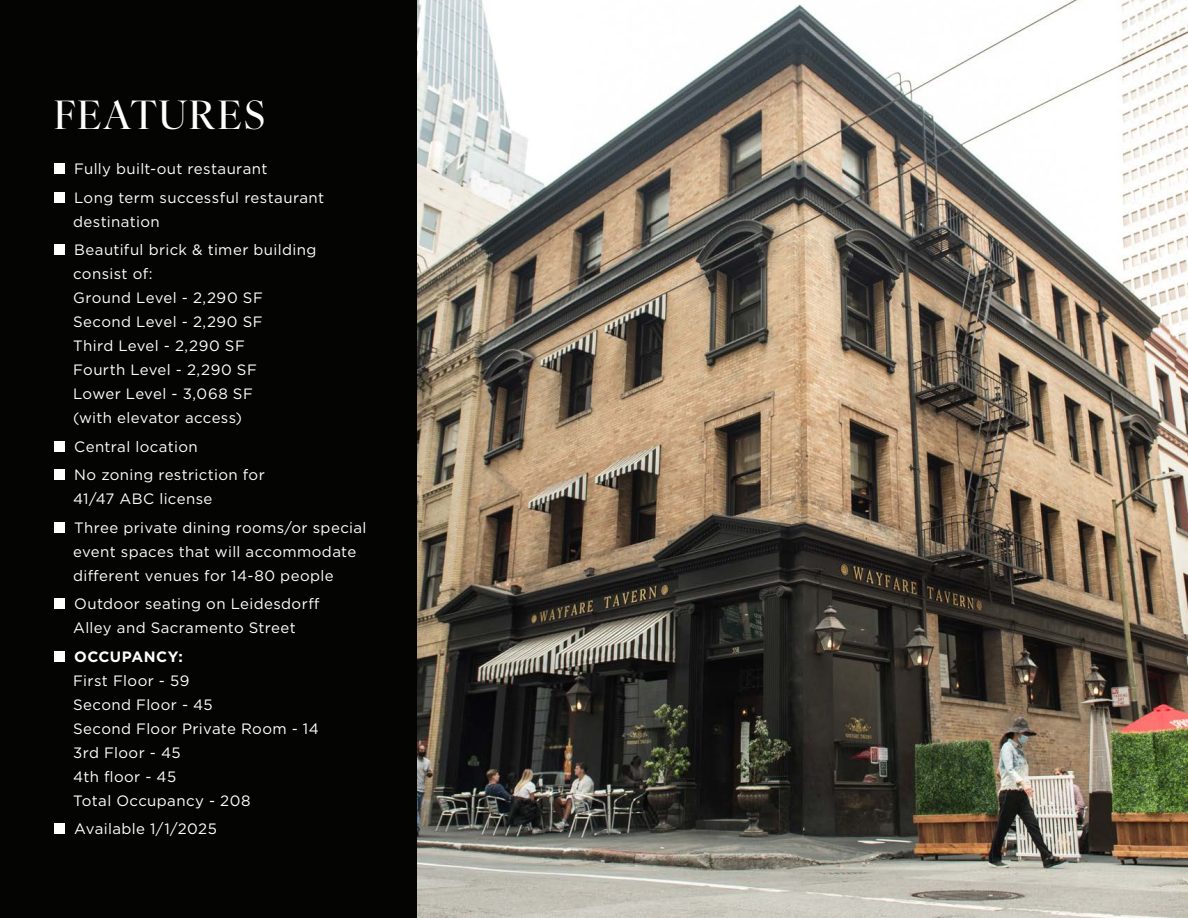
<style>
.page{position:relative;width:1188px;height:918px;background:#040503}
.page>*{position:absolute;margin:0;border:0;box-sizing:border-box;transform-origin:0 0}
.t1{font:500 39px "Ivy Ora Display";letter-spacing:.045em;color:#fff}
.t2{font:15px/24px "Gotham";letter-spacing:.025em;color:#fff}
.t3{font:700 15px "Gotham";letter-spacing:.03em;color:#fff}
</style>
<div class="page">
<div style="left:54px;top:164px;width:10px;height:10px;background:#fff"></div>
<div style="left:54px;top:192px;width:10px;height:10px;background:#fff"></div>
<div style="left:54px;top:245px;width:10px;height:10px;background:#fff"></div>
<div style="left:54px;top:441px;width:10px;height:11px;background:#fff"></div>
<div style="left:54px;top:470px;width:10px;height:10px;background:#fff"></div>
<div style="left:54px;top:522px;width:10px;height:10px;background:#fff"></div>
<div style="left:54px;top:599px;width:10px;height:10px;background:#fff"></div>
<div style="left:54px;top:651px;width:10px;height:11px;background:#fff"></div>
<div style="left:54px;top:824px;width:10px;height:10px;background:#fff"></div>
<img style="left:418px;top:0;width:770px;height:918px">
<p class="t1" style="left:54px;top:84px;width:213px">FEATURES</p>
<p class="t2" style="left:74px;top:156px;width:195px">Fully built-out restaurant</p>
<p class="t2" style="left:73px;top:185px;width:252px">Long term successful restaurant destination</p>
<p class="t2" style="left:73px;top:237px;width:245px">Beautiful brick &amp; timer building consist of:</p>
<p class="t2" style="left:73px;top:285px;width:191px">Ground Level - 2,290 SF</p>
<p class="t2" style="left:73px;top:309px;width:191px">Second Level - 2,290 SF</p>
<p class="t2" style="left:73px;top:333px;width:173px">Third Level - 2,290 SF</p>
<p class="t2" style="left:73px;top:357px;width:185px">Fourth Level - 2,290 SF</p>
<p class="t2" style="left:73px;top:381px;width:181px">Lower Level - 3,068 SF (with elevator access)</p>
<p class="t2" style="left:74px;top:434px;width:125px">Central location</p>
<p class="t2" style="left:73px;top:462px;width:193px">No zoning restriction for<br>41/47 ABC license</p>
<p class="t2" style="left:73px;top:515px;width:295px">Three private dining rooms/or special event spaces that will accommodate different venues for 14-80 people</p>
<p class="t2" style="left:73px;top:591px;width:248px">Outdoor seating on Leidesdorff<br>Alley and Sacramento Street</p>
<p class="t3" style="left:74px;top:646px;width:110px">OCCUPANCY:</p>
<p class="t2" style="left:73px;top:668px;width:118px">First Floor - 59</p>
<p class="t2" style="left:73px;top:692px;width:141px">Second Floor - 45</p>
<p class="t2" style="left:73px;top:716px;width:247px">Second Floor Private Room - 14</p>
<p class="t2" style="left:73px;top:740px;width:109px">3rd Floor - 45</p>
<p class="t2" style="left:73px;top:764px;width:105px">4th floor - 45</p>
<p class="t2" style="left:73px;top:788px;width:179px">Total Occupancy - 208</p>
<p class="t2" style="left:74px;top:816px;width:144px">Available 1/1/2025</p>
</div>
